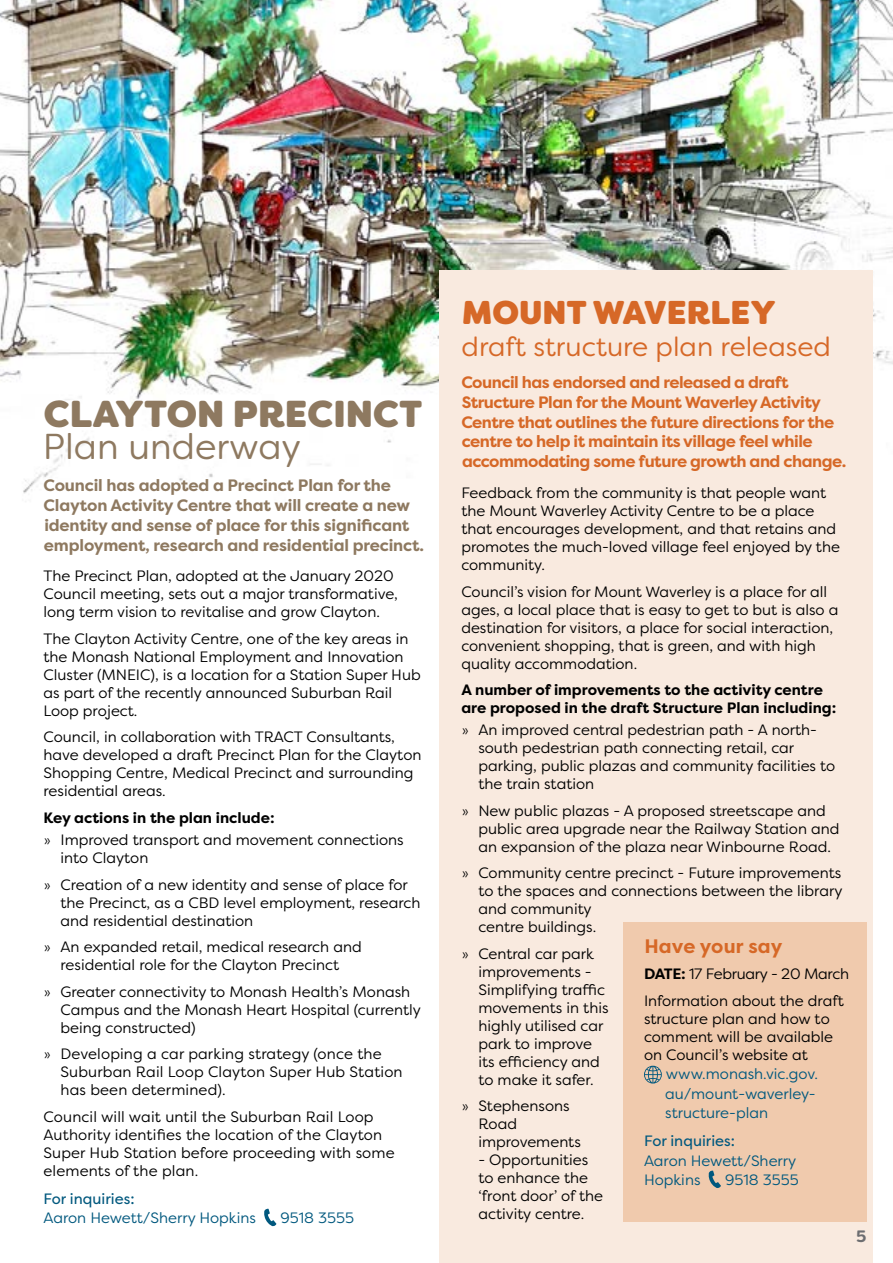
<style>
.page{position:relative;width:893px;height:1263px;background:#fff}
.page>*{position:absolute;margin:0;border:0;box-sizing:border-box;transform-origin:0 0}
.t1{font:800 37.5px "Filson Soft";color:#8e7960}
.t2{font:36px "Filson Soft";color:#8e7960}
.t3{font:800 33px "Filson Soft";color:#d66827}
.t4{font:27px "Filson Soft";color:#d66827}
.t5{font:700 19.5px "Filson Pro";letter-spacing:.01em;color:#d66827}
.t6{font:700 16.5px/19.8px "Filson Pro";letter-spacing:-.03em;color:#d66827}
.t7{font:700 16.5px/19.8px "Filson Pro";letter-spacing:-.01em;color:#8e7960}
.t8{font:700 16.5px "Filson Soft";color:#6d6e71}
.t9{font:15px/18px "Filson Pro";color:#000}
.t10{font:15px/19.5px "Filson Pro";color:#00587e}
.t11{font:700 15px/18px "Filson Pro";color:#000}
.t12{font:15px "Filson Pro";color:#00587e}
.s1{font-weight:700}
.s2{font-family:"Calibri";font-weight:300}
</style>
<div class="page">
<img style="left:0;top:0;width:893px;height:494px">
<svg style="left:264px;top:1208px;width:12px;height:19px"></svg>
<div style="left:439px;top:270px;width:434px;height:993px;background:#f9eadf"></div>
<div style="left:623px;top:923px;width:243px;height:299px;background:#f0caad"></div>
<svg style="left:644px;top:1066px;width:18px;height:17px"></svg>
<svg style="left:708px;top:1170px;width:13px;height:18px"></svg>
<h1 class="t1" style="left:44px;top:390px;width:380px">CLAYTON PRECINCT</h1>
<h2 class="t2" style="left:43px;top:423px;width:260px">Plan underway</h2>
<p class="t7" style="left:44px;top:476px;width:382px">Council has adopted a Precinct Plan for the Clayton Activity Centre that will create a new identity and sense of place for this significant employment, research and residential precinct.</p>
<p class="t9" style="left:44px;top:567px;width:356px">The Precinct Plan, adopted at the January 2020<br>Council meeting, sets out a major transformative, long term vision to revitalise and grow Clayton.</p>
<p class="t9" style="left:44px;top:629px;width:379px">The Clayton Activity Centre, one of the key areas in the Monash National Employment and Innovation Cluster (MNEIC), is a location for a Station Super Hub as part of the recently announced Suburban Rail Loop project.</p>
<p class="t9" style="left:44px;top:728px;width:379px">Council, in collaboration with TRACT Consultants, have developed a draft Precinct Plan for the Clayton Shopping Centre, Medical Precinct and surrounding residential areas.</p>
<p class="t9" style="left:44px;top:806px;width:362px;line-height:22.2px"><span class="s1">Key actions in the plan include:<br></span><span class="s2">»</span> Improved transport and movement connections</p>
<p class="t9" style="left:44px;top:844px;width:366px;line-height:26.5px;text-indent:17px">into Clayton<br><span class="s2">»</span> Creation of a new identity and sense of place for</p>
<p class="t9" style="left:61px;top:893px;width:361px">the Precinct, as a CBD level employment, research and residential destination</p>
<p class="t9" style="left:44px;top:937px;width:320px;text-align:center"><span class="s2">»</span> An expanded retail, medical research and residential role for the Clayton Precinct</p>
<p class="t9" style="left:61px;top:982px;width:362px;text-indent:-17px"><span class="s2">»</span> Greater connectivity to Monash Health’s Monash<br>Campus and the Monash Heart Hospital (currently being constructed)</p>
<p class="t9" style="left:61px;top:1044px;width:344px;text-indent:-17px"><span class="s2">»</span> Developing a car parking strategy (once the<br>Suburban Rail Loop Clayton Super Hub Station has been determined).</p>
<p class="t9" style="left:44px;top:1107px;width:353px">Council will wait until the Suburban Rail Loop Authority identifies the location of the Clayton Super Hub Station before proceeding with some elements of the plan.</p>
<p class="t12" style="left:44px;top:1188px;width:93px">For inquiries:</p>
<p class="t10" style="left:44px;top:1208px;width:214px">Aaron Hewett/Sherry Hopkins</p>
<p class="t10" style="left:281px;top:1208px;width:75px">9518 3555</p>
<h3 class="t3" style="left:462px;top:291px;width:315px">MOUNT WAVERLEY</h3>
<h3 class="t4" style="left:462px;top:329px;width:371px">draft structure plan released</h3>
<p class="t6" style="left:461px;top:373px;width:386px">Council has endorsed and released a draft Structure Plan for the Mount Waverley Activity Centre that outlines the future directions for the centre to help it maintain its village feel while accommodating some future growth and change.</p>
<p class="t9" style="left:461px;top:483px;width:380px">Feedback from the community is that people want the Mount Waverley Activity Centre to be a place that encourages development, and that retains and promotes the much-loved village feel enjoyed by the community.</p>
<p class="t9" style="left:461px;top:582px;width:378px">Council’s vision for Mount Waverley is a place for all ages, a local place that is easy to get to but is also a destination for visitors, a place for social interaction, convenient shopping, that is green, and with high quality accommodation.</p>
<p class="t11" style="left:461px;top:681px;width:376px">A number of improvements to the activity centre are proposed in the draft Structure Plan including:</p>
<p class="t9" style="left:478px;top:721px;width:358px;text-indent:-17px"><span class="s2">»</span> An improved central pedestrian path - A north&shy;south pedestrian path connecting retail, car parking, public plazas and community facilities to the train station</p>
<p class="t9" style="left:478px;top:801px;width:363px;text-indent:-17px"><span class="s2">»</span> New public plazas - A proposed streetscape and public area upgrade near the Railway Station and an expansion of the plaza near Winbourne Road.</p>
<p class="t9" style="left:478px;top:864px;width:366px;text-indent:-17px"><span class="s2">»</span> Community centre precinct - Future improvements to the spaces and connections between the library and community<br>centre buildings.</p>
<p class="t9" style="left:478px;top:944px;width:132px;text-indent:-17px"><span class="s2">»</span> Central car park improvements -<br>Simplifying traffic movements in this highly utilised car park to improve its efficiency and to make it safer.</p>
<p class="t9" style="left:478px;top:1097px;width:104px;text-indent:-17px"><span class="s2">»</span> Stephensons<br>Road improvements</p>
<p class="t9" style="left:478px;top:1151px;width:126px">- Opportunities to enhance the ‘front door’ of the activity centre.</p>
<h3 class="t5" style="left:644px;top:933px;width:140px">Have your say</h3>
<p class="t9" style="left:644px;top:960px;width:207px;line-height:26.5px"><span class="s1">DATE:</span> 17 February - 20 March<br>Information about the draft</p>
<p class="t9" style="left:644px;top:1009px;width:191px">structure plan and how to comment will be available on Council’s website at</p>
<p class="t10" style="left:665px;top:1064px;width:154px">www.monash.vic.gov. au/mount-waverley&shy;structure-plan</p>
<p class="t12" style="left:644px;top:1131px;width:93px">For inquiries:</p>
<p class="t10" style="left:644px;top:1150px;width:154px">Aaron Hewett/Sherry<br>Hopkins</p>
<p class="t10" style="left:725px;top:1170px;width:75px">9518 3555</p>
<p class="t8" style="left:856px;top:1226px;width:12px">5</p>
</div>
